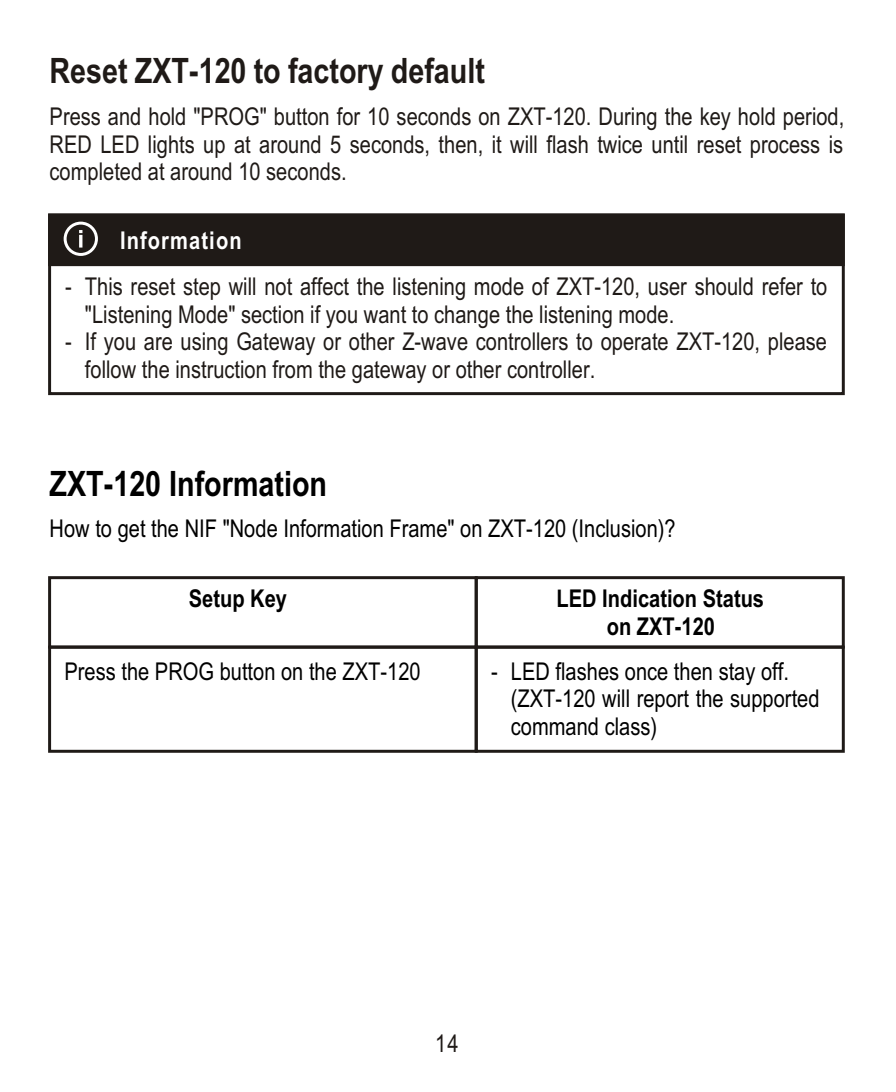
<style>
.page{position:relative;width:896px;height:1092px;background:#fff}
.page>*{position:absolute;margin:0;border:0;box-sizing:border-box;transform-origin:0 0}
.t1{font:700 35px "Arial Narrow";color:#1f1a17}
.t2{font:700 35px "Arial Narrow";color:#000}
.t3{font:24.5px/27.7px "Arial Narrow";color:#1f1a17}
.t4{font:24.5px/27.7px "Arial Narrow";color:#000}
.t5{font:700 24.5px/28px "Arial Narrow";color:#000;text-align:center}
.t6{font:700 24.5px "Arial Narrow";letter-spacing:.045em;color:#fff}
</style>
<div class="page">
<div style="left:48px;top:214px;width:797px;height:181px;border:3px solid #1f1a17"></div>
<div style="left:48px;top:214px;width:797px;height:52px;background:#1f1a17"></div>
<div style="left:64px;top:222px;width:34px;height:34px;border:3px solid #fff;border-radius:50%"></div>
<svg style="left:79px;top:230px;width:3px;height:18px"></svg>
<div style="left:475px;top:646px;width:370px;height:107px;border:3px solid #1f1a17"></div>
<div style="left:48px;top:646px;width:430px;height:107px;border:3px solid #1f1a17"></div>
<div style="left:475px;top:576px;width:370px;height:73px;border:3px solid #1f1a17"></div>
<div style="left:48px;top:576px;width:430px;height:73px;border:3px solid #1f1a17"></div>
<h1 class="t1" style="left:50px;top:58px;width:437px">Reset ZXT-120 to factory default</h1>
<p class="t3" style="left:50px;top:105px;width:796px;text-align:justify">Press and hold "PROG" button for 10 seconds on ZXT-120. During the key hold period, RED LED lights up at around 5 seconds, then, it will flash twice until reset process is completed at around 10 seconds.</p>
<p class="t6" style="left:120px;top:232px;width:123px">Information</p>
<p class="t3" style="left:85px;top:275px;width:744px;text-indent:-20px">- This reset step will not affect the listening mode of ZXT-120, user should refer to "Listening Mode" section if you want to change the listening mode.</p>
<p class="t3" style="left:85px;top:330px;width:744px;text-indent:-20px">- If you are using Gateway or other Z-wave controllers to operate ZXT-120, please follow the instruction from the gateway or other controller.</p>
<h1 class="t2" style="left:50px;top:470px;width:279px">ZXT-120 Information</h1>
<p class="t4" style="left:50px;top:517px;width:628px">How to get the NIF "Node Information Frame" on ZXT-120 (Inclusion)?</p>
<p class="t5" style="left:189px;top:587px;width:100px">Setup Key</p>
<p class="t5" style="left:557px;top:587px;width:209px">LED Indication Status on ZXT-120</p>
<p class="t4" style="left:511px;top:659px;width:310px;text-indent:-20px">- LED flashes once then stay off. (ZXT-120 will report the supported command class)</p>
<p class="t4" style="left:64px;top:659px;width:358px">Press the PROG button on the ZXT-120</p>
<p class="t3" style="left:435px;top:1032px;width:25px">14</p>
</div>
